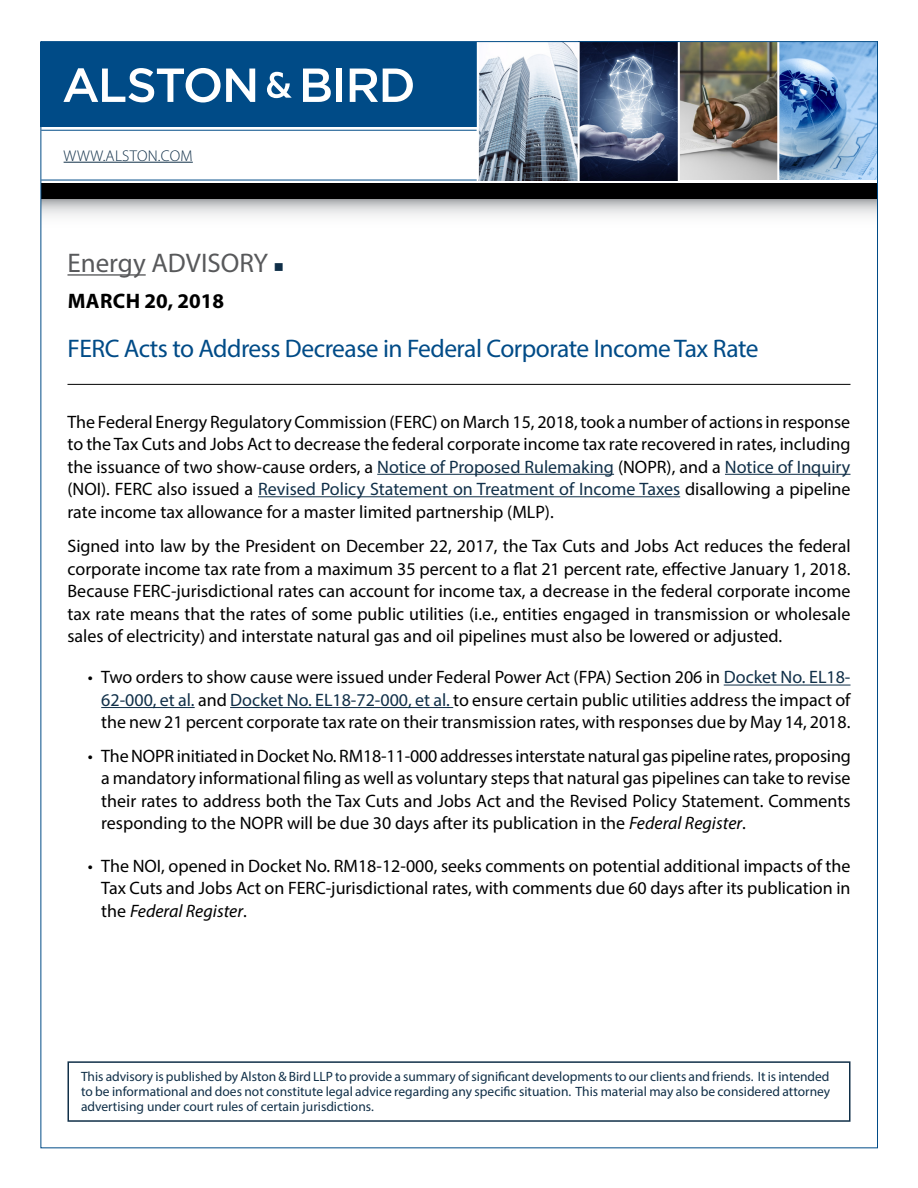
<style>
.page{position:relative;width:918px;height:1188px;background:#fff}
.page>*{position:absolute;margin:0;border:0;box-sizing:border-box;transform-origin:0 0}
.t1{font:27px "Myriad Pro";color:#58595b}
.t2{font:25.5px "Myriad Pro";letter-spacing:-.02em;color:#004b87}
.t3{font:700 21px "Myriad Pro";letter-spacing:.01em;color:#000}
.t4{font:18px/22.5px "Myriad Pro";color:#000;text-align:justify}
.t5{font:300 15.6px "Myriad Pro";letter-spacing:.02em;color:#102f48}
.t6{font:13.5px/15px "Myriad Pro";color:#102f48;text-align:justify}
.s1{color:#102f48}
.s2{font-style:italic}
</style>
<div class="page">
<svg style="left:42px;top:199px;width:834px;height:17px"></svg>
<div style="left:40px;top:42px;width:836px;height:85px;background:#004b87"></div>
<hr style="left:41px;top:130px;width:436px;height:1px;background:#004b87">
<hr style="left:41px;top:180px;width:436px;height:1px;background:#004b87">
<div style="left:41px;top:183px;width:837px;height:16px;background:#000"></div>
<img style="left:479px;top:43px;width:397px;height:137px">
<hr style="left:578px;top:42px;width:2px;height:139px;background:#fff">
<hr style="left:678px;top:42px;width:2px;height:139px;background:#fff">
<hr style="left:777px;top:42px;width:2px;height:139px;background:#fff">
<hr style="left:477px;top:41px;width:2px;height:139px;background:#fff">
<svg style="left:63px;top:68px;width:192px;height:35px"></svg>
<svg style="left:267px;top:72px;width:25px;height:26px"></svg>
<svg style="left:303px;top:69px;width:28px;height:33px"></svg>
<div style="left:336px;top:69px;width:6px;height:33px;background:#fff"></div>
<svg style="left:350px;top:69px;width:63px;height:33px"></svg>
<hr style="left:64px;top:162px;width:129px;height:1px;background:#102f48">
<div style="left:68px;top:1061px;width:782px;height:61px;border:2px solid #102f48"></div>
<hr style="left:68px;top:274px;width:78px;height:2px;background:#58595b">
<hr style="left:68px;top:384px;width:782px;height:1px;background:#000">
<hr style="left:377px;top:474px;width:237px;height:1px;background:#102f48">
<hr style="left:725px;top:474px;width:125px;height:1px;background:#102f48">
<hr style="left:258px;top:496px;width:422px;height:1px;background:#102f48">
<hr style="left:724px;top:685px;width:127px;height:1px;background:#102f48">
<hr style="left:101px;top:707px;width:94px;height:1px;background:#102f48">
<hr style="left:230px;top:707px;width:223px;height:1px;background:#102f48">
<p class="t5" style="left:64px;top:146px;width:131px">WWW.ALSTON.COM</p>
<h1 class="t1" style="left:68px;top:247px;width:218px">Energy ADVISORY <span class="s1">■</span></h1>
<p class="t3" style="left:68px;top:287px;width:158px">MARCH 20, 2018</p>
<h2 class="t2" style="left:68px;top:333px;width:693px">FERC Acts to Address Decrease in Federal Corporate Income Tax Rate</h2>
<p class="t4" style="left:68px;top:410px;width:785px">The Federal Energy Regulatory Commission (FERC) on March 15, 2018, took a number of actions in response to the Tax Cuts and Jobs Act to decrease the federal corporate income tax rate recovered in rates, including the issuance of two show-cause orders, a <span class="s1">Notice of Proposed Rulemaking</span> (NOPR), and a <span class="s1">Notice of Inquiry </span>(NOI). FERC also issued a <span class="s1">Revised Policy Statement on Treatment of Income Taxes</span> disallowing a pipeline rate income tax allowance for a master limited partnership (MLP).</p>
<p class="t4" style="left:68px;top:534px;width:785px">Signed into law by the President on December 22, 2017, the Tax Cuts and Jobs Act reduces the federal corporate income tax rate from a maximum 35 percent to a flat 21 percent rate, effective January 1, 2018.<br>Because FERC-jurisdictional rates can account for income tax, a decrease in the federal corporate income tax rate means that the rates of some public utilities (i.e., entities engaged in transmission or wholesale sales of electricity) and interstate natural gas and oil pipelines must also be lowered or adjusted.</p>
<p class="t4" style="left:101px;top:666px;width:751px;text-indent:-14px">• Two orders to show cause were issued under Federal Power Act (FPA) Section 206 in <span class="s1">Docket No. EL18- 62-000, et al.</span> and <span class="s1">Docket No. EL18-72-000, et al.</span> to ensure certain public utilities address the impact of the new 21 percent corporate tax rate on their transmission rates, with responses due by May 14, 2018.</p>
<p class="t4" style="left:101px;top:744px;width:751px;text-indent:-14px">• The NOPR initiated in Docket No. RM18-11-000 addresses interstate natural gas pipeline rates, proposing a mandatory informational filing as well as voluntary steps that natural gas pipelines can take to revise their rates to address both the Tax Cuts and Jobs Act and the Revised Policy Statement. Comments responding to the NOPR will be due 30 days after its publication in the <span class="s2">Federal Register</span>.</p>
<p class="t4" style="left:101px;top:854px;width:751px;text-indent:-14px">• The NOI, opened in Docket No. RM18-12-000, seeks comments on potential additional impacts of the Tax Cuts and Jobs Act on FERC-jurisdictional rates, with comments due 60 days after its publication in the <span class="s2">Federal Register</span>.</p>
<p class="t6" style="left:81px;top:1069px;width:751px">This advisory is published by Alston &amp; Bird LLP to provide a summary of significant developments to our clients and friends. It is intended to be informational and does not constitute legal advice regarding any specific situation. This material may also be considered attorney advertising under court rules of certain jurisdictions.</p>
</div>
